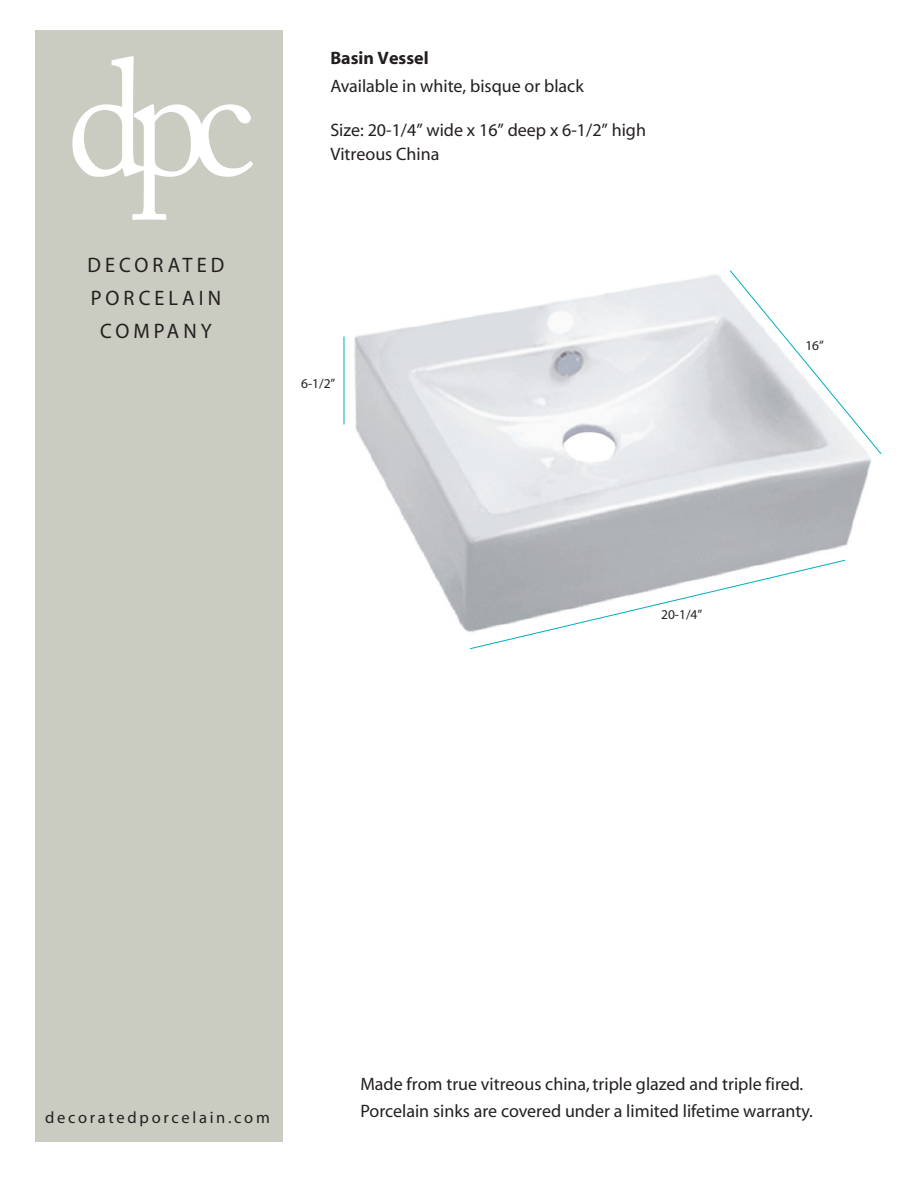
<style>
.page{position:relative;width:918px;height:1188px;background:#fff}
.page>*{position:absolute;margin:0;border:0;box-sizing:border-box;transform-origin:0 0}
.t1{font:164.1px "Adobe Caslon";color:#fff;scale:.93 1}
.t2{font:21px/33px "Myriad";letter-spacing:.2em;color:#231f20;text-align:center}
.t3{font:18px/27px "Myriad";color:#231f20}
.t4{font:700 18px "Myriad";color:#231f20}
.t5{font:16.5px "Myriad";letter-spacing:.165em;color:#231f20}
.t6{font:13.5px "Myriad";color:#231f20}
</style>
<div class="page">
<img style="left:343px;top:274px;width:528px;height:358px">
<div style="left:35px;top:30px;width:247px;height:1112px;background:#cbccc1"></div>
<svg style="left:469px;top:559px;width:377px;height:91px"></svg>
<svg style="left:729px;top:270px;width:153px;height:185px"></svg>
<hr style="left:344px;top:336px;width:1px;height:89px;background:#00aebe">
<h1 class="t1" style="left:67px;top:23px;width:203px">dpc</h1>
<p class="t2" style="left:87px;top:250px;width:138px">DECORATED<br>PORCELAIN<br>COMPANY</p>
<p class="t4" style="left:330px;top:49px;width:100px">Basin Vessel</p>
<p class="t3" style="left:330px;top:73px;width:255px">Available in white, bisque or black</p>
<p class="t3" style="left:330px;top:117px;width:317px">Size: 20-1/4” wide x 16” deep x 6-1/2” high</p>
<p class="t3" style="left:330px;top:141px;width:111px">Vitreous China</p>
<p class="t6" style="left:301px;top:377px;width:36px">6-1/2”</p>
<p class="t6" style="left:661px;top:608px;width:43px">20-1/4”</p>
<p class="t6" style="left:805px;top:338px;width:20px">16”</p>
<p class="t5" style="left:45px;top:1109px;width:226px">decoratedporcelain.com</p>
<p class="t3" style="left:360px;top:1071px;width:454px">Made from true vitreous china, triple glazed and triple fired.<br>Porcelain sinks are covered under a limited lifetime warranty.</p>
</div>
